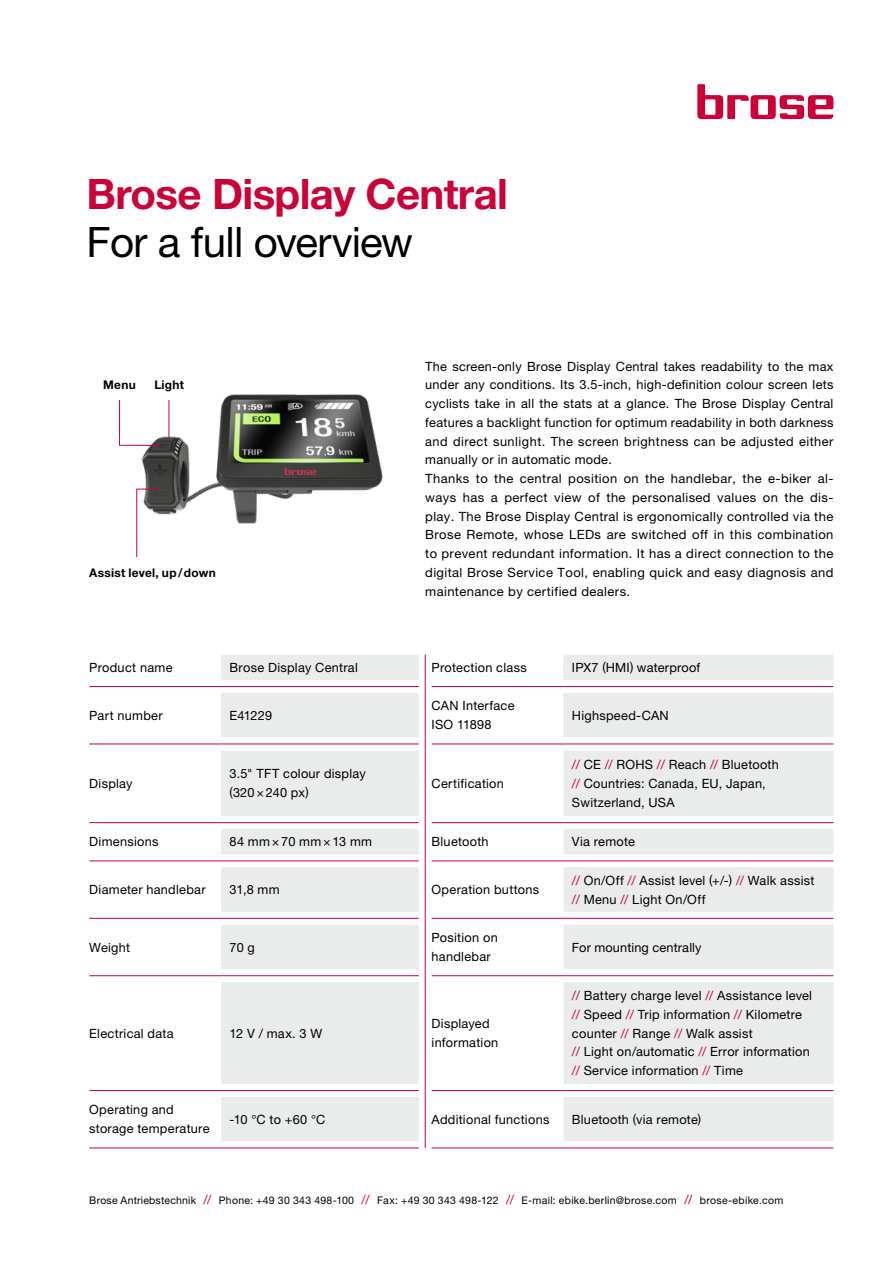
<style>
.page{position:relative;width:893px;height:1263px;background:#fff}
.page>*{position:absolute;margin:0;border:0;box-sizing:border-box;transform-origin:0 0}
.t1{font:700 42px/48px "Helvetica Neue LT Pro";letter-spacing:-.015em;color:#ca0237}
.Fliesstext{font:12.75px/18.8px "Helvetica Neue LT Pro";letter-spacing:.02em;color:#000}
.Fliesstext-2{font:700 12px "Helvetica Neue LT Pro";letter-spacing:.025em;color:#000}
.t2{font:10.5px "Helvetica Neue LT Pro";letter-spacing:.025em;color:#000}
.s1{font-weight:400;color:#000}
.s2{color:#ca0237}
.s3{font-size:12.75px;color:#ca0237}
</style>
<div class="page">
<svg style="left:697px;top:84px;width:136px;height:35px"></svg>
<svg style="left:221px;top:655px;width:612px;height:25px;fill:#eaebeb"></svg>
<svg style="left:89px;top:680px;width:744px;height:468px;fill:#eaebeb"></svg>
<hr style="left:89px;top:744px;width:132px;height:1px;background:#ca0237">
<hr style="left:221px;top:744px;width:198px;height:1px;background:#ca0237">
<hr style="left:89px;top:822px;width:132px;height:1px;background:#ca0237">
<hr style="left:221px;top:822px;width:198px;height:1px;background:#ca0237">
<hr style="left:89px;top:861px;width:132px;height:1px;background:#ca0237">
<hr style="left:221px;top:861px;width:198px;height:1px;background:#ca0237">
<hr style="left:89px;top:918px;width:132px;height:1px;background:#ca0237">
<hr style="left:221px;top:918px;width:198px;height:1px;background:#ca0237">
<hr style="left:432px;top:686px;width:131px;height:1px;background:#ca0237">
<hr style="left:432px;top:744px;width:131px;height:1px;background:#ca0237">
<hr style="left:432px;top:822px;width:131px;height:1px;background:#ca0237">
<hr style="left:89px;top:975px;width:132px;height:1px;background:#ca0237">
<hr style="left:221px;top:975px;width:198px;height:1px;background:#ca0237">
<hr style="left:89px;top:1090px;width:132px;height:1px;background:#ca0237">
<hr style="left:221px;top:1090px;width:198px;height:1px;background:#ca0237">
<hr style="left:89px;top:1148px;width:132px;height:1px;background:#ca0237">
<hr style="left:221px;top:1148px;width:198px;height:1px;background:#ca0237">
<hr style="left:432px;top:1148px;width:131px;height:1px;background:#ca0237">
<hr style="left:563px;top:1148px;width:270px;height:1px;background:#ca0237">
<hr style="left:89px;top:686px;width:132px;height:1px;background:#ca0237">
<hr style="left:221px;top:686px;width:198px;height:1px;background:#ca0237">
<hr style="left:563px;top:686px;width:270px;height:1px;background:#ca0237">
<hr style="left:563px;top:744px;width:270px;height:1px;background:#ca0237">
<hr style="left:563px;top:822px;width:270px;height:1px;background:#ca0237">
<hr style="left:432px;top:861px;width:131px;height:1px;background:#ca0237">
<hr style="left:563px;top:861px;width:270px;height:1px;background:#ca0237">
<hr style="left:432px;top:918px;width:131px;height:1px;background:#ca0237">
<hr style="left:563px;top:918px;width:270px;height:1px;background:#ca0237">
<hr style="left:432px;top:975px;width:131px;height:1px;background:#ca0237">
<hr style="left:563px;top:975px;width:270px;height:1px;background:#ca0237">
<hr style="left:432px;top:1090px;width:131px;height:1px;background:#ca0237">
<hr style="left:563px;top:1090px;width:270px;height:1px;background:#ca0237">
<svg style="left:425px;top:655px;width:1px;height:38px"></svg>
<hr style="left:425px;top:693px;width:1px;height:44px;background:#ca0237">
<svg style="left:425px;top:737px;width:1px;height:13px"></svg>
<hr style="left:425px;top:750px;width:1px;height:66px;background:#ca0237">
<svg style="left:425px;top:816px;width:1px;height:51px"></svg>
<hr style="left:425px;top:867px;width:1px;height:45px;background:#ca0237">
<svg style="left:425px;top:912px;width:1px;height:13px"></svg>
<hr style="left:425px;top:925px;width:1px;height:44px;background:#ca0237">
<svg style="left:425px;top:969px;width:1px;height:13px"></svg>
<hr style="left:425px;top:982px;width:1px;height:102px;background:#ca0237">
<svg style="left:425px;top:1084px;width:1px;height:13px"></svg>
<hr style="left:425px;top:1097px;width:1px;height:44px;background:#ca0237">
<img style="left:136px;top:394px;width:247px;height:130px">
<svg style="left:136px;top:489px;width:24px;height:69px"></svg>
<hr style="left:169px;top:400px;width:1px;height:39px;background:#ca0237">
<svg style="left:119px;top:400px;width:41px;height:46px"></svg>
<p class="t1" style="left:87px;top:168px;width:423px">Brose Display Central<br><span class="s1">For a full overview</span></p>
<p class="Fliesstext-2" style="left:103px;top:377px;width:34px">Menu</p>
<p class="Fliesstext-2" style="left:154px;top:377px;width:31px">Light</p>
<p class="Fliesstext-2" style="left:89px;top:565px;width:128px">Assist level, up/down</p>
<p class="Fliesstext" style="left:425px;top:356px;width:410px;text-align:justify">The screen-only Brose Display Central takes readability to the max under any conditions. Its 3.5-inch, high-definition colour screen lets cyclists take in all the stats at a glance. The Brose Display Central features a backlight function for optimum readability in both darkness and direct sunlight. The screen brightness can be adjusted either manually or in automatic mode.</p>
<p class="Fliesstext" style="left:425px;top:469px;width:410px;text-align:justify">Thanks to the central position on the handlebar, the e-biker al&shy;ways has a perfect view of the personalised values on the dis&shy;play. The Brose Display Central is ergonomically controlled via the Brose Remote, whose LEDs are switched off in this combination to prevent redundant information. It has a direct connection to the digital Brose Service Tool, enabling quick and easy diagnosis and maintenance by certified dealers.</p>
<p class="Fliesstext" style="left:89px;top:658px;width:85px">Product name</p>
<p class="Fliesstext" style="left:230px;top:658px;width:130px">Brose Display Central</p>
<p class="Fliesstext" style="left:432px;top:658px;width:97px">Protection class</p>
<p class="Fliesstext" style="left:572px;top:658px;width:130px">IPX7 (HMI) waterproof</p>
<p class="Fliesstext" style="left:89px;top:706px;width:75px">Part number</p>
<p class="Fliesstext" style="left:230px;top:706px;width:44px">E41229</p>
<p class="Fliesstext" style="left:432px;top:696px;width:85px">CAN Interface<br>ISO 11898</p>
<p class="Fliesstext" style="left:572px;top:706px;width:98px">Highspeed-CAN</p>
<p class="Fliesstext" style="left:89px;top:774px;width:45px">Display</p>
<p class="Fliesstext" style="left:230px;top:764px;width:138px">3.5" TFT colour display (320×240 px)</p>
<p class="Fliesstext" style="left:432px;top:774px;width:74px">Certification</p>
<p class="Fliesstext" style="left:572px;top:755px;width:208px"><span class="s2">//</span> CE <span class="s2">//</span> ROHS <span class="s2">//</span> Reach <span class="s2">//</span> Bluetooth <span class="s2">//</span> Countries: Canada, EU, Japan,<br>Switzerland, USA</p>
<p class="Fliesstext" style="left:89px;top:832px;width:71px">Dimensions</p>
<p class="Fliesstext" style="left:230px;top:832px;width:144px">84 mm ×70 mm ×13 mm</p>
<p class="Fliesstext" style="left:432px;top:832px;width:59px">Bluetooth</p>
<p class="Fliesstext" style="left:572px;top:832px;width:65px">Via remote</p>
<p class="Fliesstext" style="left:89px;top:880px;width:118px">Diameter handlebar</p>
<p class="Fliesstext" style="left:230px;top:880px;width:52px">31,8 mm</p>
<p class="Fliesstext" style="left:432px;top:880px;width:109px">Operation buttons</p>
<p class="Fliesstext" style="left:572px;top:871px;width:244px"><span class="s2">//</span> On/Off <span class="s2">//</span> Assist level (+/-) <span class="s2">//</span> Walk assist <span class="s2">//</span> Menu <span class="s2">//</span> Light On/Off</p>
<p class="Fliesstext" style="left:89px;top:937px;width:42px">Weight</p>
<p class="Fliesstext" style="left:230px;top:937px;width:27px">70 g</p>
<p class="Fliesstext" style="left:432px;top:928px;width:68px">Position on handlebar</p>
<p class="Fliesstext" style="left:572px;top:937px;width:131px">For mounting centrally</p>
<p class="Fliesstext" style="left:89px;top:1023px;width:86px">Electrical data</p>
<p class="Fliesstext" style="left:230px;top:1023px;width:94px">12 V / max. 3 W</p>
<p class="Fliesstext" style="left:432px;top:1014px;width:68px">Displayed information</p>
<p class="Fliesstext" style="left:572px;top:986px;width:242px"><span class="s2">//</span> Battery charge level <span class="s2">//</span> Assistance level</p>
<p class="Fliesstext" style="left:572px;top:1005px;width:239px"><span class="s2">//</span> Speed <span class="s2">//</span> Trip information <span class="s2">//</span> Kilometre counter <span class="s2">//</span> Range <span class="s2">//</span> Walk assist<br><span class="s2">//</span> Light on/automatic <span class="s2">//</span> Error information <span class="s2">//</span> Service information <span class="s2">//</span> Time</p>
<p class="Fliesstext" style="left:89px;top:1100px;width:122px">Operating and storage temperature</p>
<p class="Fliesstext" style="left:230px;top:1110px;width:97px">-10 °C to +60 °C</p>
<p class="Fliesstext" style="left:432px;top:1110px;width:119px">Additional functions</p>
<p class="Fliesstext" style="left:572px;top:1110px;width:131px">Bluetooth (via remote)</p>
<p class="t2" style="left:89px;top:1193px;width:695px">Brose Antriebstechnik <span class="s3">//</span> Phone: +49 30 343 498-100 <span class="s3">//</span> Fax: +49 30 343 498-122 <span class="s3">//</span> E-mail: ebike.berlin@brose.com <span class="s3">//</span> brose-ebike.com</p>
</div>
